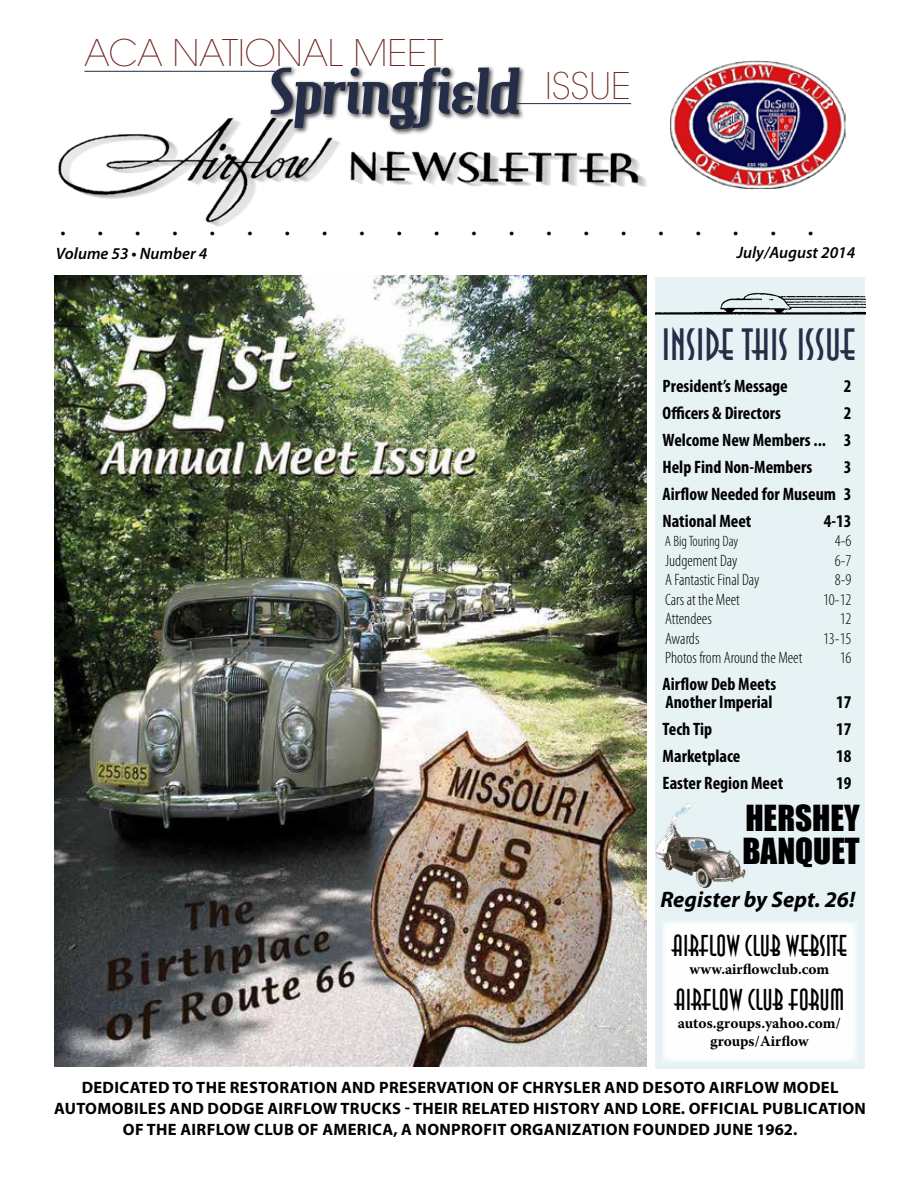
<style>
.page{position:relative;width:918px;height:1188px;background:#fff}
.page>*{position:absolute;margin:0;border:0;box-sizing:border-box;transform-origin:0 0}
.t1{font:63px "Hamburger Heaven";color:#262d47}
.t2{font:45px "Anna";color:#262d47}
.t3{font:200 36.45px "Avant Garde";color:#6c231c}
.t4{font:33px/33px "Impact";color:#000}
.t5{font:30px "Anna";letter-spacing:-.005em;color:#000}
.t6{font:italic 700 22.5px "Myriad Pro";color:#000}
.t7{font:300 21px "Myriad Pro";color:#000}
.t8{font:700 condensed 18px/27px "Myriad Pro";color:#000;text-align:justify}
.t9{font:700 16.5px/21px "Myriad Pro";letter-spacing:.02em;color:#000;text-align:center}
.t10{font:300 condensed 16.5px "Myriad Pro";color:#000}
.t11{font:italic 600 16.5px "Myriad Pro";color:#000}
.t12{font:700 15px/18px "Warnock Pro";letter-spacing:-.005em;color:#000;text-align:center}
.t13{font:300 condensed 15px "Myriad Pro";color:#000}
</style>
<div class="page">
<img style="left:58px;top:117px;width:589px;height:110px">
<img style="left:54px;top:276px;width:593px;height:790px">
<div style="left:656px;top:278px;width:209px;height:791px;background:#e7f2f5"></div>
<div style="left:662px;top:921px;width:196px;height:141px;background:#fff"></div>
<img style="left:656px;top:292px;width:209px;height:23px">
<div style="left:268px;top:66px;width:258px;height:70px;background:#000;opacity:.75"></div>
<hr style="left:514px;top:103px;width:117px;height:1px;background:#262d47">
<hr style="left:84px;top:71px;width:191px;height:1px;background:#262d47">
<img style="left:670px;top:61px;width:176px;height:128px">
<img style="left:655px;top:799px;width:91px;height:91px">
<p class="t3" style="left:84px;top:31px;width:361px">ACA NATIONAL MEET</p>
<p class="t1" style="left:268px;top:55px;width:365px">Springfield <sup>ISSUE</sup></p>
<p class="t7" style="left:60px;top:220px;width:44px">• •</p>
<p class="t7" style="left:135px;top:220px;width:44px">• •</p>
<p class="t7" style="left:210px;top:220px;width:44px">• •</p>
<p class="t7" style="left:285px;top:220px;width:44px">• •</p>
<p class="t7" style="left:360px;top:220px;width:44px">• •</p>
<p class="t7" style="left:434px;top:220px;width:44px">• •</p>
<p class="t7" style="left:509px;top:220px;width:44px">• •</p>
<p class="t7" style="left:584px;top:220px;width:44px">• •</p>
<p class="t7" style="left:659px;top:220px;width:44px">• •</p>
<p class="t7" style="left:733px;top:220px;width:44px">• •</p>
<p class="t7" style="left:808px;top:220px;width:7px">•</p>
<p class="t11" style="left:737px;top:242px;width:120px">July/August 2014</p>
<p class="t11" style="left:56px;top:243px;width:153px">Volume 53 • Number 4</p>
<p class="t2" style="left:662px;top:321px;width:196px">INSIDE THIS ISSUE</p>
<p class="t8" style="left:663px;top:372px;width:127px">President’s Message</p>
<p class="t8" style="left:844px;top:372px;width:9px">2</p>
<p class="t8" style="left:663px;top:399px;width:120px">Officers &amp; Directors</p>
<p class="t8" style="left:663px;top:399px;width:191px;text-indent:181px">2<br>Welcome New Members ... 3<br>Help Find Non-Members</p>
<p class="t8" style="left:663px;top:453px;width:191px;text-indent:181px">3<br>Airflow Needed for Museum 3<br>National Meet</p>
<p class="t8" style="left:824px;top:507px;width:29px">4-13</p>
<p class="t13" style="left:665px;top:532px;width:75px">A Big Touring Day</p>
<p class="t10" style="left:835px;top:531px;width:18px">4-6</p>
<p class="t10" style="left:665px;top:550px;width:74px">Judgement Day</p>
<p class="t10" style="left:835px;top:550px;width:18px">6-7</p>
<p class="t10" style="left:665px;top:570px;width:96px">A Fantastic Final Day</p>
<p class="t10" style="left:835px;top:570px;width:18px">8-9</p>
<p class="t10" style="left:665px;top:589px;width:76px">Cars at the Meet</p>
<p class="t10" style="left:823px;top:589px;width:30px">10-12</p>
<p class="t10" style="left:665px;top:609px;width:48px">Attendees</p>
<p class="t10" style="left:840px;top:609px;width:13px">12</p>
<p class="t10" style="left:665px;top:628px;width:36px">Awards</p>
<p class="t10" style="left:823px;top:628px;width:30px">13-15</p>
<p class="t10" style="left:665px;top:648px;width:139px">Photos from Around the Meet</p>
<p class="t10" style="left:840px;top:648px;width:13px">16</p>
<p class="t8" style="left:663px;top:675px;width:115px;line-height:18px">Airflow Deb Meets<br>Another Imperial</p>
<p class="t8" style="left:836px;top:688px;width:17px">17</p>
<p class="t8" style="left:663px;top:715px;width:51px">Tech Tip</p>
<p class="t8" style="left:836px;top:715px;width:17px">17</p>
<p class="t8" style="left:663px;top:742px;width:79px">Marketplace</p>
<p class="t8" style="left:836px;top:742px;width:17px">18</p>
<p class="t8" style="left:663px;top:769px;width:122px">Easter Region Meet</p>
<p class="t8" style="left:836px;top:769px;width:17px">19</p>
<p class="t4" style="left:742px;top:801px;width:119px">HERSHEY<br>BANQUET</p>
<p class="t6" style="left:660px;top:885px;width:196px">Register by Sept. 26!</p>
<p class="t5" style="left:672px;top:930px;width:177px">AIRFLOW CLUB WEBSITE</p>
<p class="t12" style="left:690px;top:960px;width:141px">www.airflowclub.com</p>
<p class="t5" style="left:675px;top:984px;width:171px">AIRFLOW CLUB FORUM</p>
<p class="t12" style="left:678px;top:1014px;width:165px">autos.groups.yahoo.com/ groups/Airflow</p>
<p class="t9" style="left:54px;top:1077px;width:813px">DEDICATED TO THE RESTORATION AND PRESERVATION OF CHRYSLER AND DESOTO AIRFLOW MODEL<br>AUTOMOBILES AND DODGE AIRFLOW TRUCKS - THEIR RELATED HISTORY AND LORE. OFFICIAL PUBLICATION<br>OF THE AIRFLOW CLUB OF AMERICA, A NONPROFIT ORGANIZATION FOUNDED JUNE 1962.</p>
</div>
